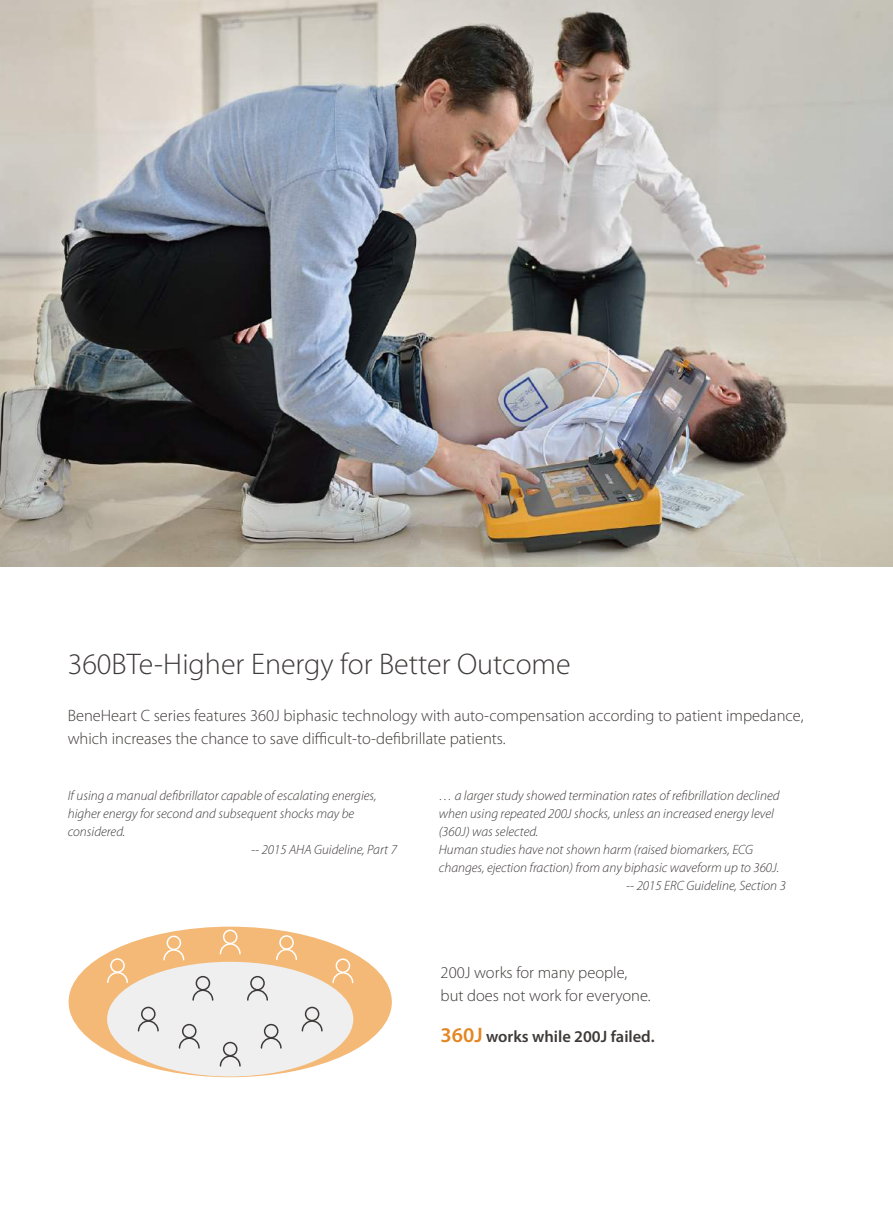
<style>
.page{position:relative;width:893px;height:1212px;background:#fff}
.page>*{position:absolute;margin:0;border:0;box-sizing:border-box;transform-origin:0 0}
.t1{font:300 30px "Myriad Pro";color:#3e3a39}
.t2{font:300 16.5px/22.5px "Myriad Pro";color:#3e3a39}
.t3{font:600 16.5px "Myriad Pro";color:#3e3a39}
.t4{font:italic 300 13.5px "Myriad Pro";color:#3e3a39}
.s1{font-size:21px;color:#e38723}
</style>
<div class="page">
<div style="left:69px;top:927px;width:323px;height:150px;background:#f4b976;border-radius:50%"></div>
<div style="left:107px;top:962px;width:246px;height:114px;background:#efefef;border-radius:50%"></div>
<img style="left:0;top:0;width:893px;height:566px">
<div style="left:110px;top:958px;width:15px;height:15px;border:2px solid #fff;border-radius:50%"></div>
<svg style="left:107px;top:971px;width:21px;height:12px"></svg>
<div style="left:167px;top:935px;width:14px;height:15px;border:2px solid #fff;border-radius:50%"></div>
<svg style="left:163px;top:948px;width:22px;height:13px"></svg>
<div style="left:223px;top:929px;width:14px;height:15px;border:2px solid #fff;border-radius:50%"></div>
<svg style="left:219px;top:942px;width:22px;height:13px"></svg>
<div style="left:279px;top:935px;width:15px;height:15px;border:2px solid #fff;border-radius:50%"></div>
<svg style="left:276px;top:948px;width:21px;height:12px"></svg>
<div style="left:336px;top:958px;width:14px;height:15px;border:2px solid #fff;border-radius:50%"></div>
<svg style="left:332px;top:971px;width:22px;height:13px"></svg>
<div style="left:250px;top:976px;width:15px;height:14px;border:2px solid #3e3a39;border-radius:50%"></div>
<svg style="left:247px;top:989px;width:21px;height:12px"></svg>
<div style="left:196px;top:976px;width:14px;height:14px;border:2px solid #3e3a39;border-radius:50%"></div>
<svg style="left:192px;top:989px;width:22px;height:12px"></svg>
<div style="left:223px;top:1042px;width:14px;height:14px;border:2px solid #3e3a39;border-radius:50%"></div>
<svg style="left:219px;top:1055px;width:22px;height:12px"></svg>
<div style="left:141px;top:1007px;width:15px;height:14px;border:2px solid #3e3a39;border-radius:50%"></div>
<svg style="left:137px;top:1019px;width:22px;height:13px"></svg>
<div style="left:182px;top:1024px;width:15px;height:14px;border:2px solid #3e3a39;border-radius:50%"></div>
<svg style="left:178px;top:1037px;width:22px;height:12px"></svg>
<div style="left:264px;top:1024px;width:14px;height:14px;border:2px solid #3e3a39;border-radius:50%"></div>
<svg style="left:260px;top:1037px;width:22px;height:12px"></svg>
<div style="left:305px;top:1007px;width:14px;height:14px;border:2px solid #3e3a39;border-radius:50%"></div>
<svg style="left:301px;top:1019px;width:22px;height:13px"></svg>
<h1 class="t1" style="left:68px;top:648px;width:505px">360BTe-Higher Energy for Better Outcome</h1>
<p class="t2" style="left:68px;top:705px;width:737px">BeneHeart C series features 360J biphasic technology with auto-compensation according to patient impedance, which increases the chance to save difficult-to-defibrillate patients.</p>
<p class="t4" style="left:68px;top:789px;width:310px">If using a manual defibrillator capable of escalating energies,</p>
<p class="t4" style="left:68px;top:807px;width:288px">higher energy for second and subsequent shocks may be</p>
<p class="t4" style="left:68px;top:825px;width:59px">considered.</p>
<p class="t4" style="left:251px;top:843px;width:147px">-- 2015 AHA Guideline, Part 7</p>
<p class="t4" style="left:439px;top:789px;width:342px">… a larger study showed termination rates of refibrillation declined</p>
<p class="t4" style="left:439px;top:807px;width:337px">when using repeated 200J shocks, unless an increased energy level</p>
<p class="t4" style="left:439px;top:825px;width:101px">(360J) was selected.</p>
<p class="t4" style="left:439px;top:843px;width:316px">Human studies have not shown harm (raised biomarkers, ECG</p>
<p class="t4" style="left:439px;top:861px;width:342px">changes, ejection fraction) from any biphasic waveform up to 360J.</p>
<p class="t4" style="left:626px;top:879px;width:161px">-- 2015 ERC Guideline, Section 3</p>
<p class="t2" style="left:441px;top:962px;width:212px">200J works for many people, but does not work for everyone.</p>
<p class="t3" style="left:441px;top:1026px;width:215px"><span class="s1">360J</span> works while 200J failed.</p>
</div>
